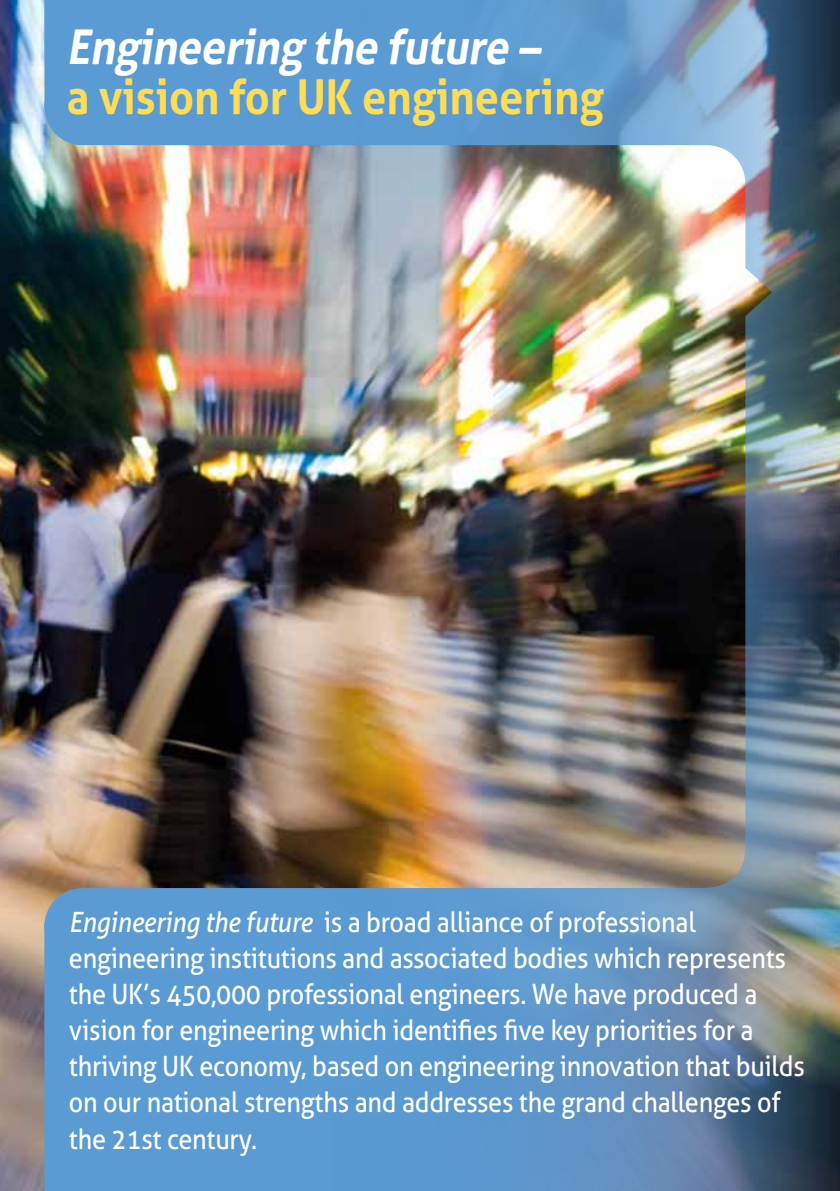
<style>
.page{position:relative;width:840px;height:1191px;background:#fff}
.page>*{position:absolute;margin:0;border:0;box-sizing:border-box;transform-origin:0 0}
.t1{font:700 48px "Aller";color:#fedd55;scale:.9 1}
.t2{font:italic 700 48px "Aller";color:#fff;scale:.9 1}
.t3{font:28px/36px "Aller";letter-spacing:-.01em;color:#fff;scale:.9 1}
.s1{font-style:italic}
</style>
<div class="page">
<img style="left:0;top:0;width:44px;height:1191px">
<img style="left:44px;top:0;width:795px;height:1191px">
<div style="left:44px;top:888px;width:76px;height:76px;background:#5a9bd4;border-radius:50%"></div>
<div style="left:44px;top:69px;width:76px;height:76px;background:#5a9bd4;border-radius:50%"></div>
<h1 class="t2" style="left:67px;top:18px;width:536px">Engineering the future –</h1>
<h1 class="t1" style="left:67px;top:68px;width:598px">a vision for UK engineering</h1>
<p class="t3" style="left:69px;top:904px;width:818px"><span class="s1">Engineering the</span> f<span class="s1">uture</span> is a broad alliance of professional engineering institutions and associated bodies which represents the UK’s 450,000 professional engineers. We have produced a vision for engineering which identifies five key priorities for a thriving UK economy, based on engineering innovation that builds on our national strengths and addresses the grand challenges of the 21st century.</p>
</div>
